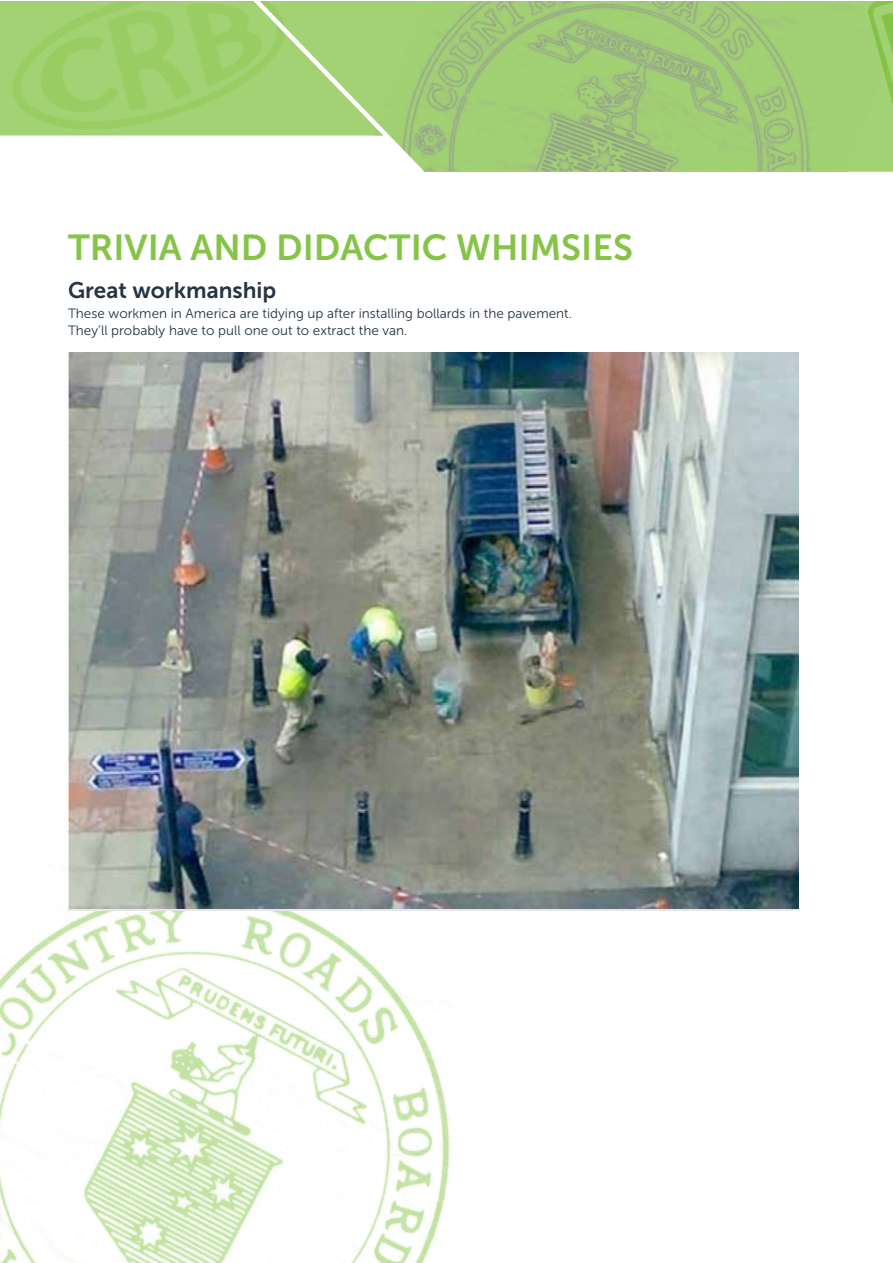
<style>
.page{position:relative;width:893px;height:1263px;background:#fff}
.page>*{position:absolute;margin:0;border:0;box-sizing:border-box;transform-origin:0 0}
.t1{font:36px "Museo Sans 700";color:#85c446}
.t2{font:22.5px "Museo Sans 700";color:#243444}
.t3{font:13.5px/16.5px "Museo Sans 300";color:#243444}
</style>
<div class="page">
<svg style="left:0;top:1px;width:229px;height:135px;background:#9fd06e"></svg>
<img style="left:428px;top:1px;width:464px;height:171px">
<svg style="left:229px;top:1px;width:199px;height:171px"></svg>
<img style="left:0;top:862px;width:552px;height:401px">
<img style="left:68px;top:353px;width:730px;height:556px">
<h1 class="t1" style="left:68px;top:227px;width:566px">TRIVIA AND DIDACTIC WHIMSIES</h1>
<h2 class="t2" style="left:68px;top:277px;width:210px">Great workmanship</h2>
<p class="t3" style="left:68px;top:305px;width:506px">These workmen in America are tidying up after installing bollards in the pavement.<br>They’ll probably have to pull one out to extract the van.</p>
</div>
